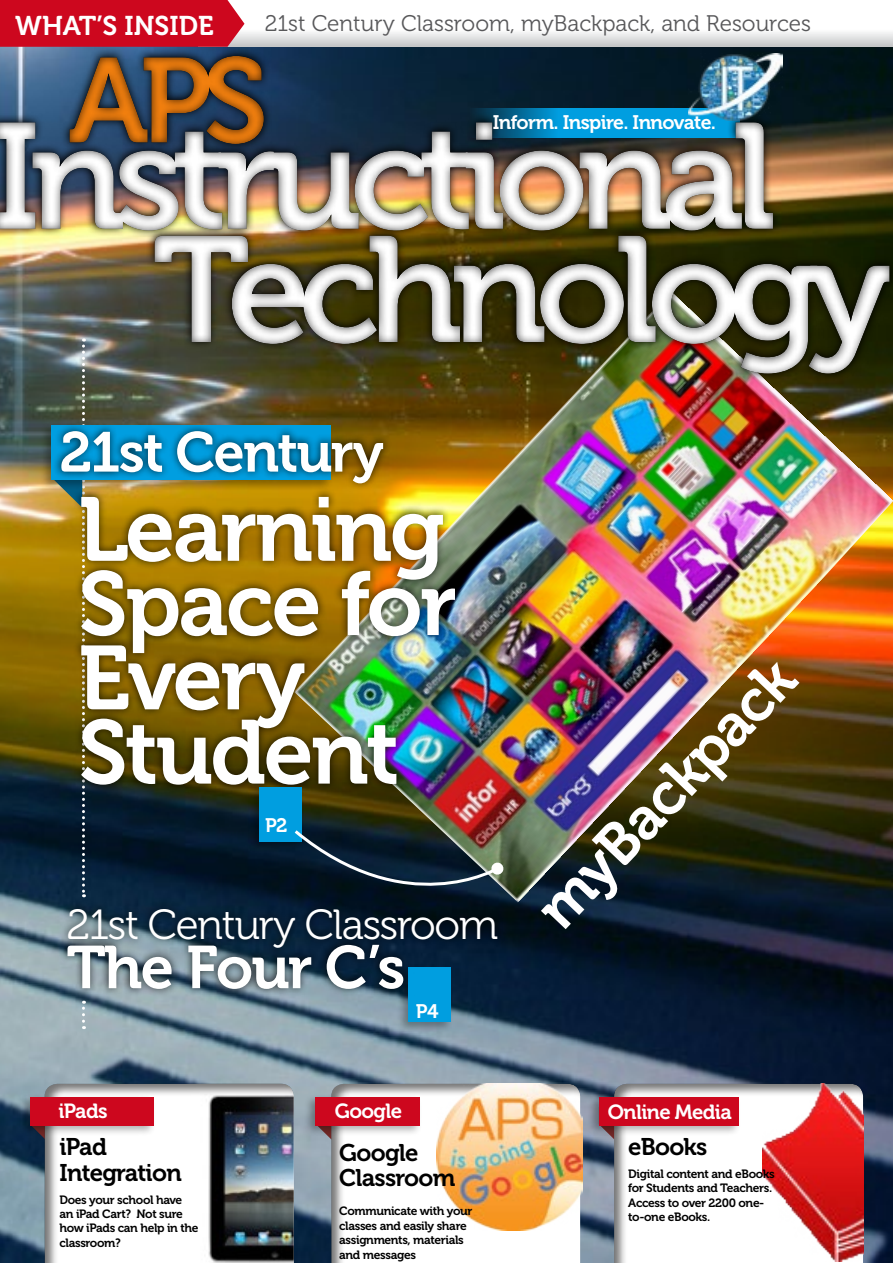
<style>
.page{position:relative;width:893px;height:1263px;background:#fff}
.page>*{position:absolute;margin:0;border:0;box-sizing:border-box;transform-origin:0 0}
.t1{font:150px "Museo 700";letter-spacing:-.08em;color:#fff}
.t2{font:120px "Museo 700";color:#f2800f}
.t3{font:90px/74.2px "Museo 700";letter-spacing:-.03em;color:#fff}
.t4{font:60px "Museo 700";letter-spacing:-.03em;color:#fff}
.t5{font:56.1px "Museo 700";letter-spacing:-.03em;color:#fff}
.t6{font:42px "Museo 300";letter-spacing:-.03em;color:#fff}
.t7{font:27px "Museo 700";color:#fff}
.t8{font:24px/25.5px "Museo 700";letter-spacing:-.03em;color:#000}
.t9{font:22.5px "Museo 300";color:#58585a}
.t10{font:20.4px "Museo 700";letter-spacing:-.03em;color:#fff}
.t11{font:19.5px "Museo 700";letter-spacing:-.03em;color:#fff}
.t12{font:12px/14.4px "Museo 700";letter-spacing:-.03em;color:#000}
</style>
<div class="page">
<img style="left:0;top:47px;width:893px;height:1216px">
<img style="left:294px;top:380px;width:599px;height:522px">
<svg style="left:244px;top:23px;width:649px;height:24px"></svg>
<div style="left:0;top:0;width:244px;height:47px;background:#cd071e"></div>
<svg style="left:52px;top:338px;width:33px;height:559px;background:#344347"></svg>
<div style="left:40px;top:423px;width:293px;height:67px;background:#000;opacity:.31"></div>
<svg style="left:82px;top:1001px;width:3px;height:28px"></svg>
<div style="left:31px;top:1072px;width:276px;height:191px;background:#000;opacity:.54"></div>
<div style="left:317px;top:1072px;width:276px;height:191px;background:#000;opacity:.54"></div>
<div style="left:599px;top:1072px;width:276px;height:191px;background:#000;opacity:.54"></div>
<div style="left:0;top:93px;width:893px;height:174px;background:#000;opacity:.75"></div>
<div style="left:53px;top:424px;width:411px;height:369px;background:#000;opacity:.75"></div>
<div style="left:397px;top:965px;width:56px;height:67px;background:#000;opacity:.31"></div>
<div style="left:408px;top:967px;width:43px;height:55px;background:#009ee0"></div>
<div style="left:59px;top:901px;width:447px;height:96px;background:#000;opacity:.75"></div>
<div style="left:19px;top:1095px;width:137px;height:42px;background:#000;opacity:.31"></div>
<div style="left:30px;top:1097px;width:123px;height:28px;background:#cd071e"></div>
<div style="left:305px;top:1095px;width:117px;height:42px;background:#000;opacity:.31"></div>
<div style="left:316px;top:1097px;width:104px;height:28px;background:#cd071e"></div>
<div style="left:588px;top:1095px;width:153px;height:42px;background:#000;opacity:.31"></div>
<div style="left:599px;top:1097px;width:140px;height:28px;background:#cd071e"></div>
<img style="left:437px;top:1084px;width:145px;height:147px">
<img style="left:763px;top:1084px;width:100px;height:177px">
<div style="left:139px;top:206px;width:754px;height:174px;background:#000;opacity:.75"></div>
<div style="left:55px;top:34px;width:354px;height:148px;background:#000;opacity:.75"></div>
<div style="left:248px;top:784px;width:56px;height:68px;background:#000;opacity:.31"></div>
<div style="left:259px;top:787px;width:43px;height:55px;background:#009ee0"></div>
<svg style="left:291px;top:827px;width:213px;height:95px;background:#192934"></svg>
<img style="left:688px;top:54px;width:95px;height:67px">
<h3 class="t7" style="left:15px;top:11px;width:200px">WHAT’S INSIDE</h3>
<h3 class="t9" style="left:265px;top:11px;width:548px">21st Century Classroom, myBackpack, and Resources</h3>
<h2 class="t2" style="left:68px;top:34px;width:202px">APS</h2>
<h3 class="t11" style="left:493px;top:111px;width:225px">Inform. Inspire. Innovate.</h3>
<h1 class="t1" style="left:-10px;top:94px;width:788px">Instructional</h1>
<h1 class="t1" style="left:152px;top:207px;width:741px">Technology</h1>
<h3 class="t5" style="left:60px;top:421px;width:326px">21st Century</h3>
<h3 class="t3" style="left:78px;top:494px;width:380px">Learning<br>Space for<br>Every<br>Student</h3>
<h3 class="t11" style="left:265px;top:814px;width:24px">P2</h3>
<h3 class="t6" style="left:67px;top:902px;width:433px">21st Century Classroom</h3>
<h3 class="t4" style="left:67px;top:934px;width:340px">The Four C’s</h3>
<h3 class="t11" style="left:416px;top:1000px;width:24px">P4</h3>
<h3 class="t4" style="left:524px;top:897px;width:347px;rotate:-47deg">myBackpack</h3>
<h3 class="t10" style="left:58px;top:1100px;width:51px">iPads</h3>
<h3 class="t10" style="left:335px;top:1100px;width:69px">Google</h3>
<h3 class="t10" style="left:608px;top:1100px;width:125px">Online Media</h3>
<h3 class="t8" style="left:60px;top:1134px;width:124px">iPad<br>Integration</h3>
<p class="t12" style="left:60px;top:1192px;width:140px">Does your school have an iPad Cart? Not sure how iPads can help in the classroom?</p>
<h3 class="t8" style="left:628px;top:1134px;width:81px">eBooks</h3>
<p class="t12" style="left:628px;top:1167px;width:148px">Digital content and eBooks for Students and Teachers.<br>Access to over 2200 one&shy;to-one eBooks.</p>
<h3 class="t8" style="left:339px;top:1140px;width:118px">Google<br>Classroom</h3>
<p class="t12" style="left:339px;top:1204px;width:135px">Communicate with your classes and easily share assignments, materials and messages</p>
</div>
